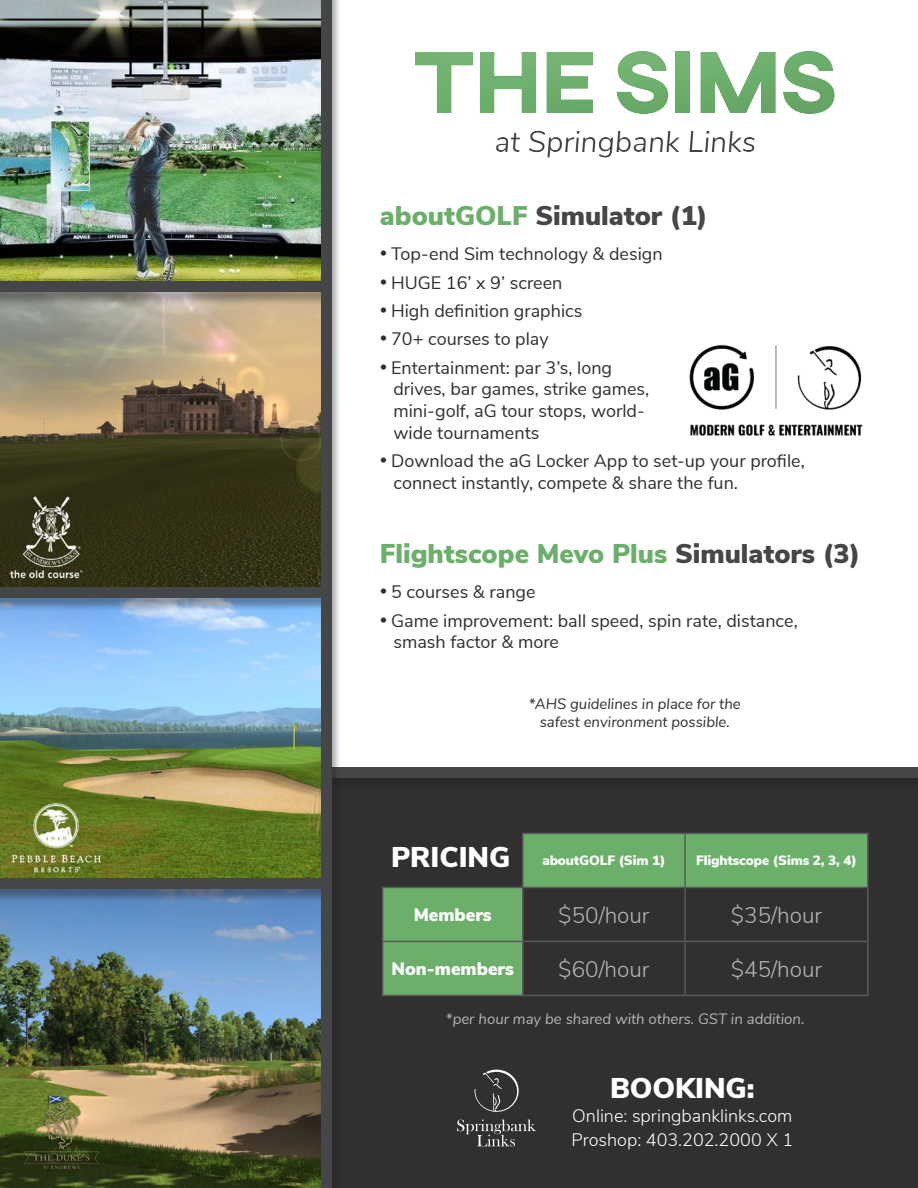
<style>
.page{position:relative;width:918px;height:1188px;background:#fff}
.page>*{position:absolute;margin:0;border:0;box-sizing:border-box;transform-origin:0 0}
.t1{font:800 90px "AXIS";letter-spacing:-.04em;color:#6caf6b}
.t2{font:italic 30px "Nunito Sans";letter-spacing:-.005em;color:#454647}
.t3{font:900 28.5px "Nunito Sans";color:#fff}
.t4{font:900 27px "Nunito Sans";color:#6caf6b}
.t5{font:900 27px "Nunito Sans";color:#454647}
.t6{font:300 22.5px "Nunito Sans";color:#b4b5b8}
.t7{font:18px/21.6px "Nunito Sans";color:#312f30}
.t8{font:300 18px "Nunito Sans";color:#fff}
.t9{font:900 18px "Nunito Sans";color:#fff}
.t10{font:italic 15px/18px "Nunito Sans";color:#312f30;text-align:center}
.t11{font:italic 15px "Nunito Sans";color:#b4b5b8}
.t12{font:900 13.5px "Nunito Sans";letter-spacing:-.01em;color:#fff}
.s1{color:#6caf6b}
.s2{color:#454647}
</style>
<div class="page">
<div style="left:0;top:772px;width:918px;height:416px;background:#312f30"></div>
<img style="left:0;top:612px;width:319px;height:266px">
<img style="left:0;top:0;width:319px;height:281px">
<img style="left:0;top:903px;width:319px;height:285px">
<img style="left:0;top:306px;width:319px;height:281px">
<div style="left:317px;top:769px;width:601px;height:23px;background:#2d2a2b"></div>
<div style="left:326px;top:767px;width:592px;height:11px;background:#454647"></div>
<div style="left:0;top:589px;width:330px;height:23px;background:#231f20;opacity:.4"></div>
<div style="left:0;top:587px;width:326px;height:11px;background:#454647"></div>
<div style="left:0;top:283px;width:330px;height:23px;background:#231f20;opacity:.4"></div>
<div style="left:0;top:281px;width:326px;height:11px;background:#454647"></div>
<div style="left:0;top:880px;width:330px;height:23px;background:#231f20;opacity:.4"></div>
<div style="left:0;top:878px;width:326px;height:11px;background:#454647"></div>
<div style="left:319px;top:0;width:23px;height:1188px;background:#231f20;opacity:.4"></div>
<div style="left:321px;top:0;width:11px;height:1188px;background:#454647"></div>
<svg style="left:474px;top:1069px;width:45px;height:43px"></svg>
<svg style="left:457px;top:1119px;width:79px;height:27px"></svg>
<svg style="left:383px;top:834px;width:484px;height:161px"></svg>
<hr style="left:522px;top:833px;width:163px;height:1px;background:#5a5a5d">
<hr style="left:685px;top:833px;width:184px;height:1px;background:#5a5a5d">
<hr style="left:684px;top:834px;width:2px;height:53px;background:#5a5a5d">
<hr style="left:867px;top:834px;width:2px;height:53px;background:#5a5a5d">
<hr style="left:382px;top:888px;width:1px;height:53px;background:#5a5a5d">
<hr style="left:523px;top:887px;width:162px;height:1px;background:#5a5a5d">
<hr style="left:522px;top:888px;width:2px;height:53px;background:#5a5a5d">
<hr style="left:685px;top:887px;width:184px;height:1px;background:#5a5a5d">
<hr style="left:684px;top:888px;width:2px;height:53px;background:#5a5a5d">
<hr style="left:867px;top:888px;width:2px;height:53px;background:#5a5a5d">
<hr style="left:382px;top:941px;width:141px;height:1px;background:#5a5a5d">
<hr style="left:382px;top:942px;width:1px;height:53px;background:#5a5a5d">
<hr style="left:523px;top:941px;width:162px;height:1px;background:#5a5a5d">
<hr style="left:522px;top:942px;width:2px;height:53px;background:#5a5a5d">
<hr style="left:685px;top:941px;width:184px;height:1px;background:#5a5a5d">
<hr style="left:684px;top:942px;width:2px;height:53px;background:#5a5a5d">
<hr style="left:867px;top:942px;width:2px;height:53px;background:#5a5a5d">
<hr style="left:382px;top:995px;width:141px;height:1px;background:#5a5a5d">
<hr style="left:523px;top:995px;width:162px;height:1px;background:#5a5a5d">
<hr style="left:685px;top:995px;width:184px;height:1px;background:#5a5a5d">
<hr style="left:522px;top:834px;width:2px;height:53px;background:#5a5a5d">
<hr style="left:382px;top:887px;width:141px;height:1px;background:#5a5a5d">
<img style="left:689px;top:344px;width:174px;height:91px">
<h1 class="t1" style="left:412px;top:23px;width:428px">THE SIMS</h1>
<h2 class="t2" style="left:494px;top:120px;width:263px">at Springbank Links</h2>
<p class="t5" style="left:380px;top:196px;width:329px"><span class="s1">aboutGOLF</span> Simulator (1)</p>
<p class="t7" style="left:380px;top:242px;width:284px"><sup>•</sup> Top-end Sim technology &amp; design</p>
<p class="t7" style="left:380px;top:271px;width:184px"><sup>•</sup> HUGE 16’ x 9’ screen</p>
<p class="t7" style="left:380px;top:299px;width:204px"><sup>•</sup> High definition graphics</p>
<p class="t7" style="left:380px;top:327px;width:170px"><sup>•</sup> 70+ courses to play</p>
<p class="t7" style="left:393px;top:356px;width:257px;text-indent:-14px"><sup>•</sup> Entertainment: par 3’s, long drives, bar games, strike games, mini-golf, aG tour stops, world&shy;wide tournaments</p>
<p class="t7" style="left:393px;top:449px;width:413px;text-indent:-14px"><sup>•</sup> Download the aG Locker App to set-up your profile, connect instantly, compete &amp; share the fun.</p>
<p class="t4" style="left:380px;top:534px;width:482px">Flightscope Mevo Plus <span class="s2">Simulators (3)</span></p>
<p class="t7" style="left:380px;top:580px;width:157px"><sup>•</sup> 5 courses &amp; range</p>
<p class="t7" style="left:393px;top:608px;width:406px;text-indent:-14px"><sup>•</sup> Game improvement: ball speed, spin rate, distance, smash factor &amp; more</p>
<p class="t10" style="left:529px;top:694px;width:213px">*AHS guidelines in place for the safest environment possible.</p>
<p class="t3" style="left:391px;top:837px;width:121px">PRICING</p>
<p class="t12" style="left:542px;top:850px;width:125px">aboutGOLF (Sim 1)</p>
<p class="t12" style="left:696px;top:850px;width:162px">Flightscope (Sims 2, 3, 4)</p>
<p class="t9" style="left:414px;top:901px;width:80px">Members</p>
<p class="t6" style="left:558px;top:899px;width:93px">$50/hour</p>
<p class="t6" style="left:731px;top:899px;width:93px">$35/hour</p>
<p class="t9" style="left:392px;top:955px;width:124px">Non-members</p>
<p class="t6" style="left:558px;top:953px;width:93px">$60/hour</p>
<p class="t6" style="left:731px;top:953px;width:93px">$45/hour</p>
<p class="t11" style="left:446px;top:1007px;width:360px">*per hour may be shared with others. GST in addition.</p>
<p class="t3" style="left:610px;top:1068px;width:146px">BOOKING:</p>
<p class="t8" style="left:572px;top:1103px;width:222px">Online: springbanklinks.com</p>
<p class="t8" style="left:572px;top:1127px;width:223px">Proshop: 403.202.2000 X 1</p>
</div>
